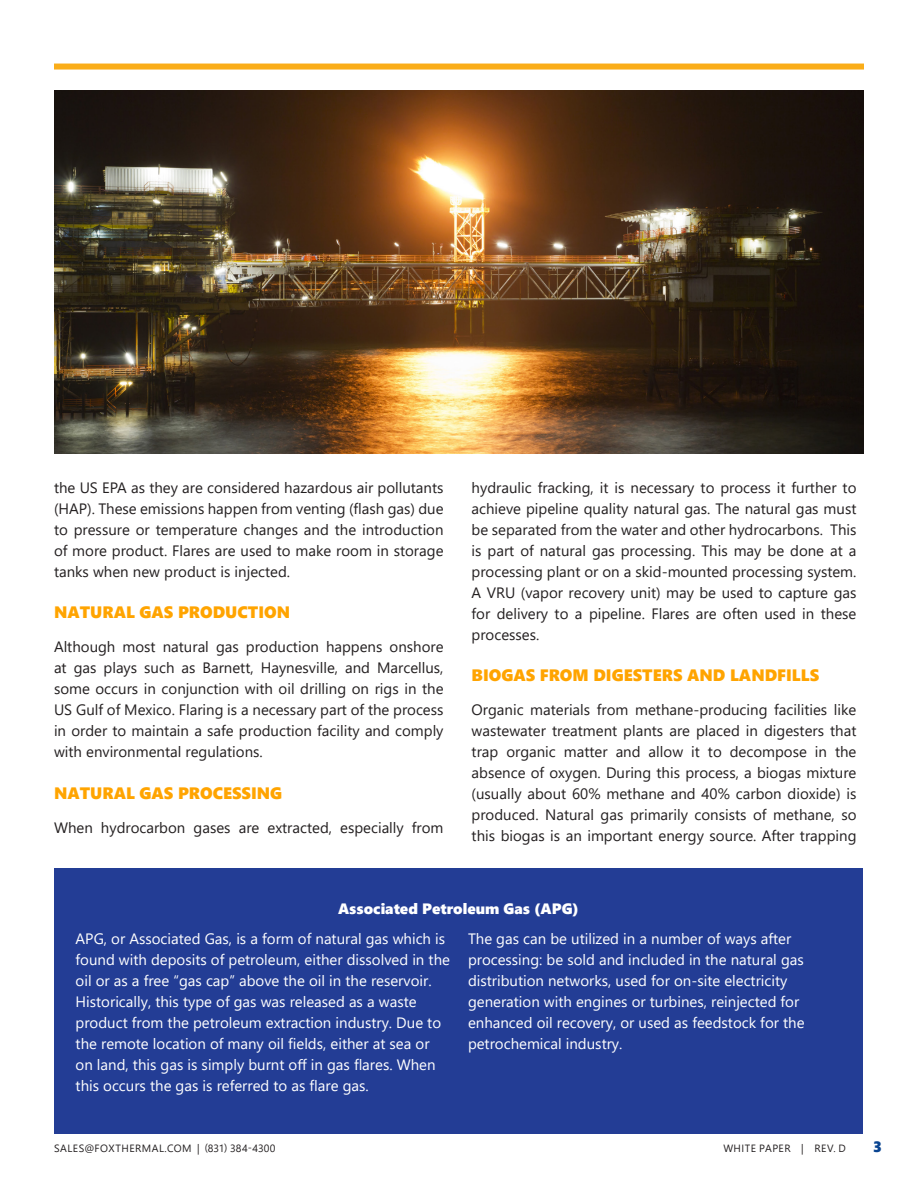
<style>
.page{position:relative;width:918px;height:1188px;background:#fff}
.page>*{position:absolute;margin:0;border:0;box-sizing:border-box;transform-origin:0 0}
._2021_Orange_Heading{font:16.5px "Segoe UI Black";color:#ffa400}
.Body{font:15px/21px "Segoe UI";color:#231f20;text-align:justify}
.Box_Text{font:15px/21px "Segoe UI";color:#fff}
.t1{font:15px "Segoe UI Black";color:#fff}
.t2{font:15px "Segoe UI Black";color:#094491}
.t3{font:10.5px "Segoe UI";letter-spacing:.045em;color:#231f20}
</style>
<div class="page">
<div style="left:54px;top:64px;width:810px;height:6px;background:#faad19"></div>
<img style="left:54px;top:90px;width:810px;height:364px">
<div style="left:55px;top:868px;width:808px;height:266px;background:#233d95"></div>
<p class="Body" style="left:54px;top:475px;width:391px">the US EPA as they are considered hazardous air pollutants (HAP). These emissions happen from venting (flash gas) due to pressure or temperature changes and the introduction of more product. Flares are used to make room in storage tanks when new product is injected.</p>
<p class="_2021_Orange_Heading" style="left:54px;top:600px;width:238px">NATURAL GAS PRODUCTION</p>
<p class="Body" style="left:54px;top:635px;width:391px">Although most natural gas production happens onshore at gas plays such as Barnett, Haynesville, and Marcellus, some occurs in conjunction with oil drilling on rigs in the US Gulf of Mexico. Flaring is a necessary part of the process in order to maintain a safe production facility and comply with environmental regulations.</p>
<p class="_2021_Orange_Heading" style="left:54px;top:781px;width:230px">NATURAL GAS PROCESSING</p>
<p class="Body" style="left:54px;top:816px;width:391px">When hydrocarbon gases are extracted, especially from</p>
<p class="Body" style="left:472px;top:475px;width:386px">hydraulic fracking, it is necessary to process it further to achieve pipeline quality natural gas. The natural gas must be separated from the water and other hydrocarbons. This is part of natural gas processing. This may be done at a processing plant or on a skid-mounted processing system.<br>A VRU (vapor recovery unit) may be used to capture gas for delivery to a pipeline. Flares are often used in these processes.</p>
<p class="_2021_Orange_Heading" style="left:472px;top:663px;width:349px">BIOGAS FROM DIGESTERS AND LANDFILLS</p>
<p class="Body" style="left:472px;top:698px;width:386px">Organic materials from methane-producing facilities like wastewater treatment plants are placed in digesters that trap organic matter and allow it to decompose in the absence of oxygen. During this process, a biogas mixture (usually about 60% methane and 40% carbon dioxide) is produced. Natural gas primarily consists of methane, so this biogas is an important energy source. After trapping</p>
<p class="t1" style="left:338px;top:897px;width:242px">Associated Petroleum Gas (APG)</p>
<p class="Box_Text" style="left:76px;top:927px;width:376px">APG, or Associated Gas, is a form of natural gas which is found with deposits of petroleum, either dissolved in the oil or as a free “gas cap” above the oil in the reservoir.<br>Historically, this type of gas was released as a waste product from the petroleum extraction industry. Due to the remote location of many oil fields, either at sea or on land, this gas is simply burnt off in gas flares. When this occurs the gas is referred to as flare gas.</p>
<p class="Box_Text" style="left:468px;top:927px;width:338px">The gas can be utilized in a number of ways after processing: be sold and included in the natural gas distribution networks, used for on-site electricity generation with engines or turbines, reinjected for enhanced oil recovery, or used as feedstock for the petrochemical industry.</p>
<p class="t3" style="left:54px;top:1138px;width:223px">SALES@FOXTHERMAL.COM | (831) 384-4300</p>
<p class="t3" style="left:723px;top:1138px;width:124px">WHITE PAPER | REV. D</p>
<p class="t2" style="left:873px;top:1136px;width:10px">3</p>
</div>
